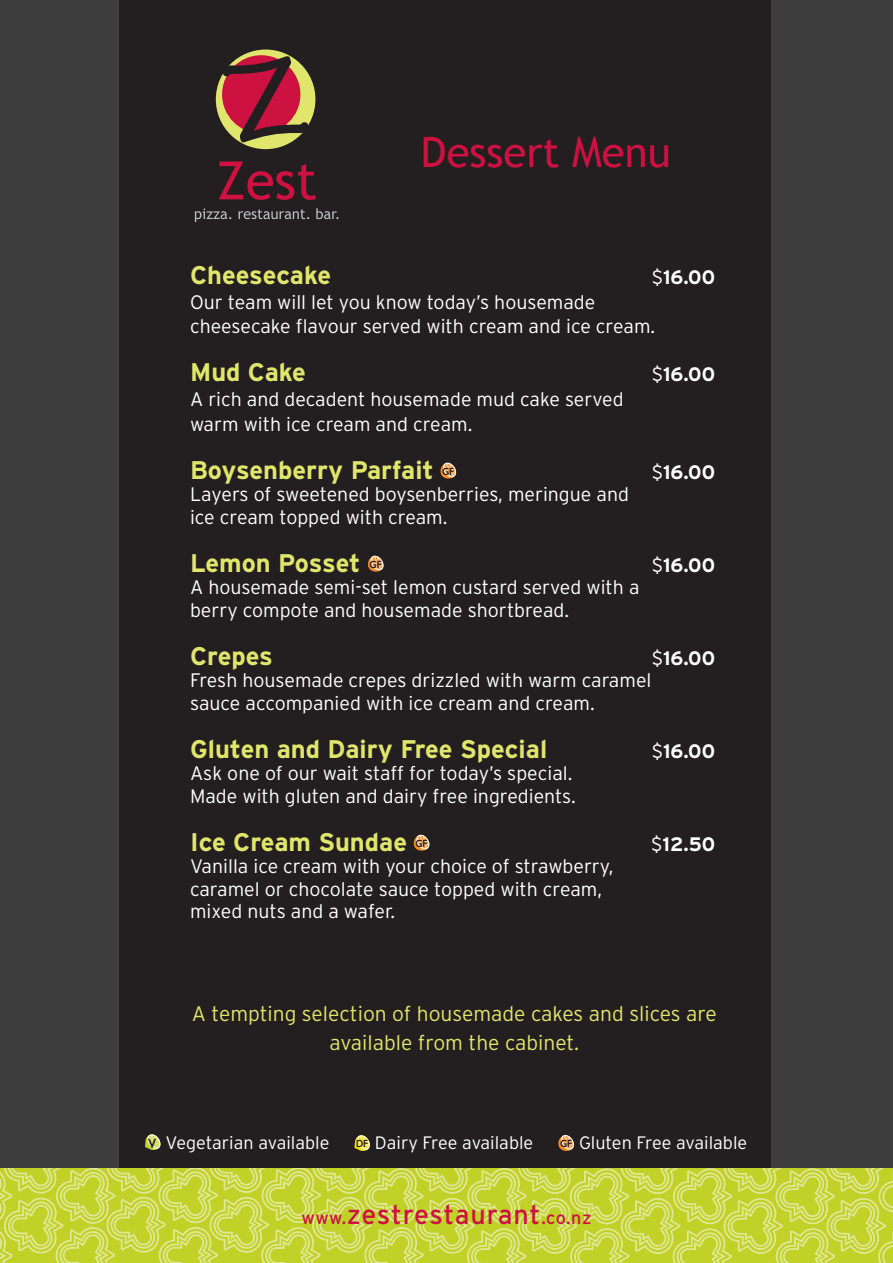
<style>
.page{position:relative;width:893px;height:1263px;background:#fff}
.page>*{position:absolute;margin:0;border:0;box-sizing:border-box;transform-origin:0 0}
.t1{font:42px "Trebuchet MS";color:#cd1141}
.t2{font:27px "Interstate";letter-spacing:.02em;color:#cd1141}
.t3{font:700 25.5px "Interstate";color:#e0e56c}
.t4{font:300 21px/28.5px "Interstate";color:#e0e56c;text-align:center}
.t5{font:300 19.5px/22.5px "Interstate";color:#fff}
.t6{font:700 19.5px "Interstate";color:#fff}
.t7{font:300 18px "Interstate";color:#fff}
.t8{font:600 10.5px "Gill Sans";color:#231f20;scale:.9 1}
.s1{font-weight:300}
.s2{font-family:"Gill Sans";font-weight:600;font-size:13.5px;color:#231f20}
.s3{font-family:"Gill Sans";font-weight:600;font-size:10.5px;color:#231f20}
.s4{font-size:18px}
</style>
<div class="page">
<div style="left:0;top:0;width:893px;height:1168px;background:#3e3e3f"></div>
<div style="left:120px;top:0;width:651px;height:1168px;background:#231f20"></div>
<div style="left:216px;top:50px;width:99px;height:99px;background:#e0e56c;border-radius:50%"></div>
<svg style="left:219px;top:161px;width:97px;height:39px"></svg>
<svg style="left:195px;top:208px;width:36px;height:14px"></svg>
<svg style="left:239px;top:209px;width:70px;height:10px"></svg>
<svg style="left:316px;top:208px;width:22px;height:11px"></svg>
<svg style="left:223px;top:49px;width:85px;height:94px"></svg>
<svg style="left:440px;top:462px;width:17px;height:17px"></svg>
<svg style="left:367px;top:555px;width:17px;height:17px"></svg>
<svg style="left:413px;top:834px;width:17px;height:17px"></svg>
<svg style="left:145px;top:1134px;width:16px;height:16px"></svg>
<svg style="left:354px;top:1135px;width:16px;height:16px"></svg>
<svg style="left:558px;top:1135px;width:16px;height:16px"></svg>
<svg style="left:0;top:1168px;width:893px;height:95px;background:#c8d747"></svg>
<h1 class="t1" style="left:421px;top:127px;width:251px">Dessert Menu</h1>
<h3 class="t3" style="left:190px;top:261px;width:143px">Cheesecake</h3>
<p class="t6" style="left:652px;top:266px;width:65px"><span class="s1">$</span>16.00</p>
<p class="t5" style="left:190px;top:289px;width:467px;line-height:24.6px">Our team will let you know today’s housemade cheesecake flavour served with cream and ice cream.</p>
<h3 class="t3" style="left:190px;top:358px;width:117px">Mud Cake</h3>
<p class="t6" style="left:652px;top:364px;width:65px"><span class="s1">$</span>16.00</p>
<p class="t5" style="left:190px;top:387px;width:435px;line-height:24.6px">A rich and decadent housemade mud cake served warm with ice cream and cream.</p>
<h3 class="t3" style="left:190px;top:455px;width:245px">Boysenberry Parfait</h3>
<p class="t8" style="left:442px;top:465px;width:15px">GF</p>
<p class="t6" style="left:652px;top:461px;width:65px"><span class="s1">$</span>16.00</p>
<p class="t5" style="left:190px;top:483px;width:440px">Layers of sweetened boysenberries, meringue and ice cream topped with cream.</p>
<h3 class="t3" style="left:190px;top:548px;width:172px">Lemon Posset</h3>
<p class="t8" style="left:370px;top:558px;width:15px">GF</p>
<p class="t6" style="left:652px;top:554px;width:65px"><span class="s1">$</span>16.00</p>
<p class="t5" style="left:190px;top:576px;width:451px">A housemade semi-set lemon custard served with a berry compote and housemade shortbread.</p>
<h3 class="t3" style="left:190px;top:641px;width:84px">Crepes</h3>
<p class="t6" style="left:652px;top:647px;width:65px"><span class="s1">$</span>16.00</p>
<p class="t5" style="left:190px;top:669px;width:463px">Fresh housemade crepes drizzled with warm caramel sauce accompanied with ice cream and cream.</p>
<h3 class="t3" style="left:190px;top:734px;width:359px">Gluten and Dairy Free Special</h3>
<p class="t6" style="left:652px;top:740px;width:65px"><span class="s1">$</span>16.00</p>
<p class="t5" style="left:190px;top:762px;width:387px">Ask one of our wait staff for today’s special.<br>Made with gluten and dairy free ingredients.</p>
<h3 class="t3" style="left:190px;top:827px;width:218px">Ice Cream Sundae</h3>
<p class="t8" style="left:415px;top:837px;width:15px">GF</p>
<p class="t6" style="left:651px;top:833px;width:65px"><span class="s1">$</span>12.50</p>
<p class="t5" style="left:190px;top:855px;width:425px">Vanilla ice cream with your choice of strawberry, caramel or chocolate sauce topped with cream, mixed nuts and a wafer.</p>
<p class="t4" style="left:192px;top:1000px;width:526px">A tempting selection of housemade cakes and slices are available from the cabinet.</p>
<p class="t7" style="left:148px;top:1133px;width:183px"><span class="s2">V</span> Vegetarian available</p>
<p class="t7" style="left:356px;top:1133px;width:179px"><span class="s3">DF</span> Dairy Free available</p>
<p class="t7" style="left:560px;top:1133px;width:189px"><span class="s3">GF</span> Gluten Free available</p>
<h2 class="t2" style="left:301px;top:1199px;width:291px"><span class="s4">www.</span>zestrestaurant<span class="s4">.co.nz</span></h2>
</div>
